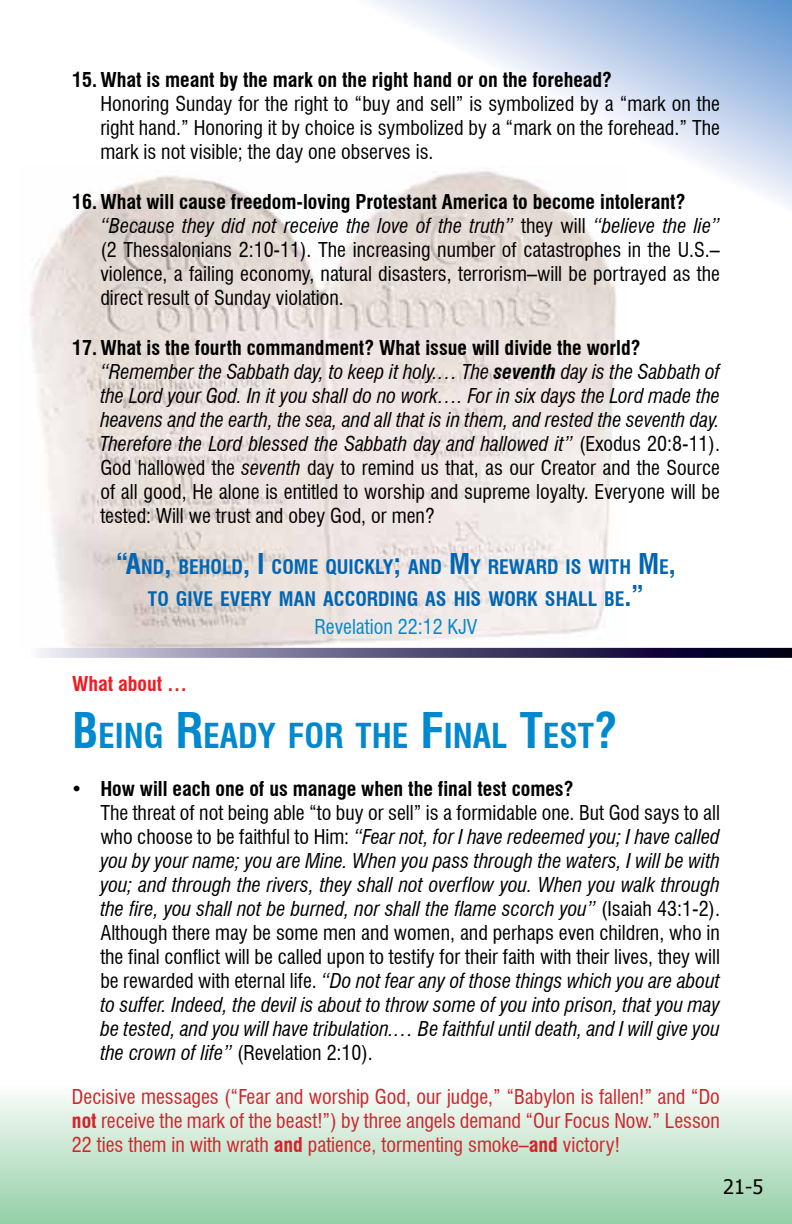
<style>
.page{position:relative;width:792px;height:1224px;background:#fff}
.page>*{position:absolute;margin:0;border:0;box-sizing:border-box;transform-origin:0 0}
.t1{font:700 condensed 33.6px "Swiss 721 BT";color:#0089cf}
.t2{font:italic condensed 20px/24px "Swiss 721 BT";color:#000}
.t3{font:condensed 20px/24px "Swiss 721 BT";color:#000;text-align:justify}
.t4{font:condensed 20px/24px "Swiss 721 BT";color:#d2232a;text-align:justify}
.t5{font:700 condensed 20px "Swiss 721 BT";color:#000}
.t6{font:condensed 20px "Swiss 721 BT";color:#0089cf}
.t7{font:700 condensed 20px "Swiss 721 BT";color:#ed1d24}
.t8{font:20px "Tahoma";color:#000}
.t9{font:700 condensed 19.6px/32px "Swiss 721 BT";color:#0066b3;text-align:center}
.s1{font-weight:700}
.s2{font-style:italic}
.s3{font-weight:700;font-style:normal}
.s4{font-style:normal}
.s5{font-size:28px}
.s6{font-size:48px}
</style>
<div class="page">
<svg style="left:368px;top:0;width:424px;height:207px"></svg>
<img style="left:29px;top:166px;width:598px;height:482px">
<div style="left:0;top:1070px;width:792px;height:154px;background:linear-gradient(to bottom,#fff,#94cfa7)"></div>
<svg style="left:40px;top:648px;width:752px;height:10px;background:#5f5b7c"></svg>
<p class="t5" style="left:72px;top:68px;width:542px">15. What is meant by the mark on the right hand or on the forehead?</p>
<p class="t3" style="left:100px;top:92px;width:621px">Honoring Sunday for the right to “buy and sell” is symbolized by a “mark on the right hand.” Honoring it by choice is symbolized by a “mark on the forehead.” The mark is not visible; the day one observes is.</p>
<p class="t3" style="left:100px;top:190px;width:621px;text-align:left;text-indent:-28px"><span class="s1">16. What will cause freedom-loving Protestant America to become intolerant? </span><span class="s2">“Because they did not receive the love of the truth”</span> they will <span class="s2">“believe the lie” </span>(2 Thessalonians 2:10-11). The increasing number of catastrophes in the U.S.– violence, a failing economy, natural disasters, terrorism–will be portrayed as the direct result of Sunday violation.</p>
<p class="t2" style="left:100px;top:335px;width:621px;text-indent:-28px"><span class="s3">17. What is the fourth commandment? What issue will divide the world? </span>“Remember the Sabbath day, to keep it holy.… The <span class="s1">seventh</span> day is the Sabbath of the Lord your God. In it you shall do no work…. For in six days the Lord made the heavens and the earth, the sea, and all that is in them, and rested the seventh day.<br>Therefore the Lord blessed the Sabbath day and hallowed it” <span class="s4">(Exodus 20:8-11).<br>God hallowed the</span> seventh <span class="s4">day to remind us that, as our Creator and the Source of all good, He alone is entitled to worship and supreme loyalty. Everyone will be tested: Will we trust and obey God, or men?</span></p>
<p class="t9" style="left:116px;top:550px;width:561px"><span class="s5">“A</span>ND<span class="s5">,</span> BEHOLD<span class="s5">, I</span> COME QUICKLY<span class="s5">;</span> AND <span class="s5">M</span>Y REWARD IS WITH <span class="s5">M</span> E<span class="s5">,<br></span>TO GIVE EVERY MAN ACCORDING AS HIS WORK SHALL BE<span class="s5">.”</span></p>
<p class="t6" style="left:315px;top:614px;width:164px">Revelation 22:12 KJV</p>
<p class="t7" style="left:72px;top:671px;width:117px">What about …</p>
<h1 class="t1" style="left:72px;top:716px;width:547px"><span class="s6">B</span>EING <span class="s6">R</span>EADY FOR THE <span class="s6">F</span>INAL <span class="s6">T</span>EST<span class="s6">?</span></h1>
<p class="t2" style="left:100px;top:777px;width:621px;text-indent:-28px">• <span class="s3">How will each one of us manage when the final test comes?<br></span><span class="s4">The threat of not being able “to buy or sell” is a formidable one. But God says to all who choose to be faithful to Him:</span> “Fear not, for I have redeemed you; I have called you by your name; you are Mine. When you pass through the waters, I will be with you; and through the rivers, they shall not overflow you. When you walk through the fire, you shall not be burned, nor shall the flame scorch you” <span class="s4">(Isaiah 43:1-2).<br>Although there may be some men and women, and perhaps even children, who in the final conflict will be called upon to testify for their faith with their lives, they will be rewarded with eternal life.</span> “Do not fear any of those things which you are about to suffer. Indeed, the devil is about to throw some of you into prison, that you may be tested, and you will have tribulation.… Be faithful until death, and I will give you the crown of life” <span class="s4">(Revelation 2:10).</span></p>
<p class="t4" style="left:72px;top:1085px;width:650px">Decisive messages (“Fear and worship God, our judge,” “Babylon is fallen!” and “Do <span class="s1">not</span> receive the mark of the beast!”) by three angels demand “Our Focus Now.” Lesson 22 ties them in with wrath <span class="s1">and</span> patience, tormenting smoke–<span class="s1">and</span> victory!</p>
<p class="t8" style="left:723px;top:1174px;width:42px">21-5</p>
</div>
